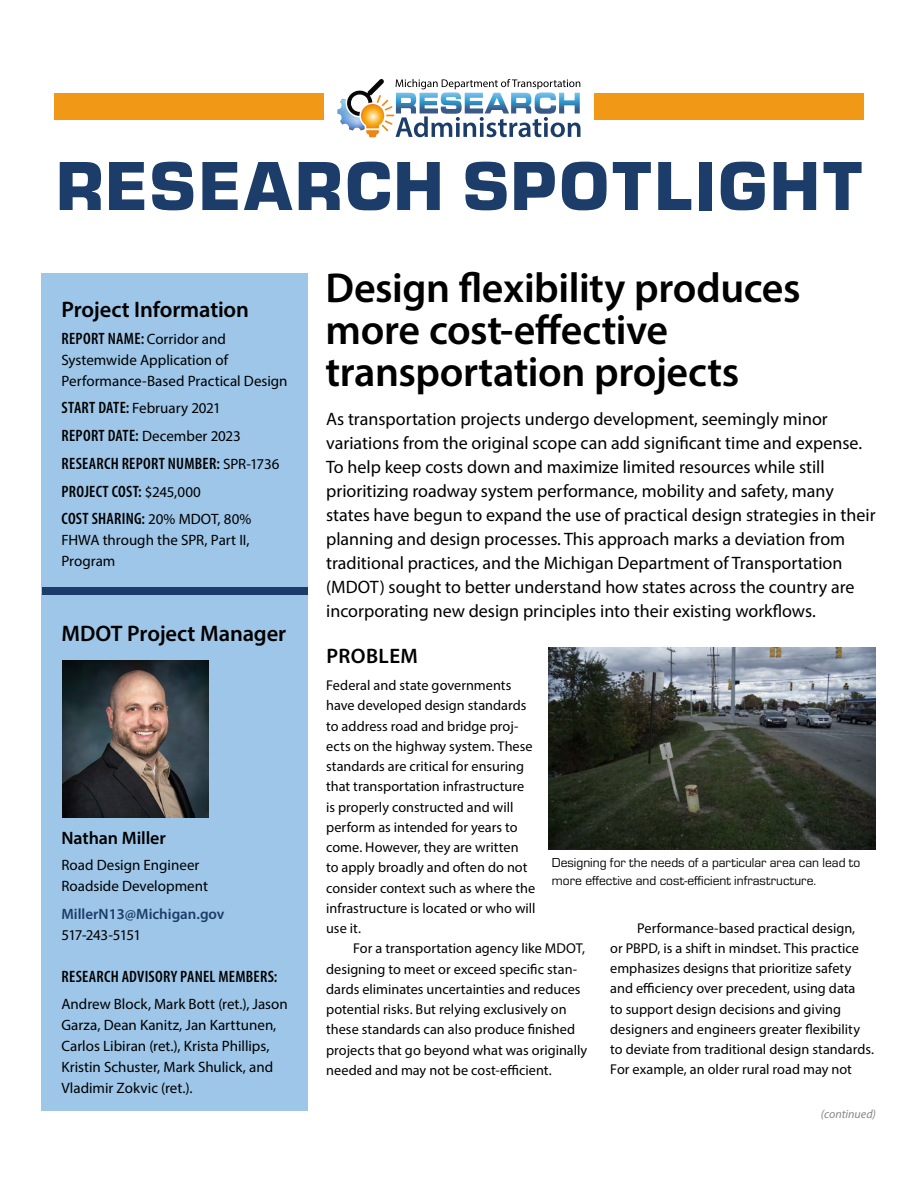
<style>
.page{position:relative;width:918px;height:1188px;background:#fff}
.page>*{position:absolute;margin:0;border:0;box-sizing:border-box;transform-origin:0 0}
.t1{font:900 72px "Eurostile";letter-spacing:.04em;color:#1c3d6a}
.t2{font:600 42px/42px "Myriad Pro";letter-spacing:-.01em;color:#000}
.Project_Info_Header{font:600 22.5px "Myriad Pro";letter-spacing:-.005em;color:#000}
.Subheads{font:600 21px "Myriad Pro";letter-spacing:.02em;color:#000}
.Introductory_Text{font:18px/24px "Myriad Pro";color:#000}
.Sidebar_subhead{font:600 18px "Myriad Pro";letter-spacing:-.005em;color:#000}
.sidebar_copy{font:600 condensed 16.5px "Myriad Pro";letter-spacing:.015em;color:#000}
.sidebar_H4_subhead{font:600 condensed 16.5px "Myriad Pro";letter-spacing:.015em;color:#000}
.sidebar_copy-2{font:15px/21px "Myriad Pro";color:#000}
.sidebar_copy-3{font:600 15px/21px "Myriad Pro";color:#1c3d6a}
.Body_Copy{font:14.25px/20.2px "Myriad Pro";color:#000}
.Body_Copy_No_Indent{font:14.25px/20.2px "Myriad Pro";letter-spacing:.005em;color:#000}
.t3{font:13.5px/18px "Eurostile";color:#000}
.t4{font:italic 12px "Myriad Pro";color:#868787}
.s1{font-weight:400;font-stretch:normal;font-size:15px}
.s2{font-weight:600;font-stretch:condensed;font-size:16.5px}
.s3{font-weight:400;color:#000}
</style>
<div class="page">
<div style="left:54px;top:93px;width:810px;height:27px;background:#f29817"></div>
<div style="left:324px;top:54px;width:270px;height:112px;background:#fff"></div>
<div style="left:41px;top:273px;width:267px;height:837px;background:#9dc6e8"></div>
<svg style="left:338px;top:78px;width:242px;height:59px"></svg>
<img style="left:549px;top:647px;width:327px;height:203px">
<div style="left:42px;top:588px;width:265px;height:7px;background:#1c3d6a"></div>
<img style="left:63px;top:660px;width:145px;height:158px">
<h1 class="t1" style="left:56px;top:134px;width:808px">RESEARCH SPOTLIGHT</h1>
<h3 class="Project_Info_Header" style="left:61px;top:295px;width:189px">Project Information</h3>
<p class="sidebar_copy" style="left:62px;top:328px;width:166px">REPORT NAME: <span class="s1">Corridor and</span></p>
<p class="sidebar_copy-2" style="left:61px;top:349px;width:228px">Systemwide Application of<br>Performance-Based Practical Design</p>
<p class="sidebar_copy-2" style="left:62px;top:398px;width:161px"><span class="s2">START DATE:</span> February 2021</p>
<p class="sidebar_copy-2" style="left:62px;top:425px;width:181px"><span class="s2">REPORT DATE:</span> December 2023</p>
<p class="sidebar_copy" style="left:62px;top:453px;width:219px">RESEARCH REPORT NUMBER: <span class="s1">SPR-1736</span></p>
<p class="sidebar_copy" style="left:62px;top:481px;width:141px">PROJECT COST: <span class="s1">$245,000</span></p>
<p class="sidebar_copy" style="left:62px;top:509px;width:191px">COST SHARING: <span class="s1">20% MDOT, 80%</span></p>
<p class="sidebar_copy-2" style="left:61px;top:530px;width:190px">FHWA through the SPR, Part II,<br>Program</p>
<h3 class="Project_Info_Header" style="left:61px;top:619px;width:226px">MDOT Project Manager</h3>
<h4 class="Sidebar_subhead" style="left:61px;top:827px;width:106px">Nathan Miller</h4>
<p class="sidebar_copy-2" style="left:61px;top:854px;width:148px">Road Design Engineer<br>Roadside Development</p>
<p class="sidebar_copy-3" style="left:61px;top:903px;width:165px">MillerN13@Michigan.gov<br><span class="s3">517-243-5151</span></p>
<h4 class="sidebar_H4_subhead" style="left:62px;top:966px;width:217px">RESEARCH ADVISORY PANEL MEMBERS:</h4>
<p class="sidebar_copy-2" style="left:61px;top:993px;width:228px">Andrew Block, Mark Bott (ret.), Jason Garza, Dean Kanitz, Jan Karttunen, Carlos Libiran (ret.), Krista Phillips, Kristin Schuster, Mark Shulick, and Vladimir Zokvic (ret.).</p>
<h2 class="t2" style="left:326px;top:265px;width:477px">Design flexibility produces more cost-effective transportation projects</h2>
<p class="Introductory_Text" style="left:326px;top:407px;width:551px">As transportation projects undergo development, seemingly minor variations from the original scope can add significant time and expense.<br>To help keep costs down and maximize limited resources while still prioritizing roadway system performance, mobility and safety, many states have begun to expand the use of practical design strategies in their planning and design processes. This approach marks a deviation from traditional practices, and the Michigan Department of Transportation (MDOT) sought to better understand how states across the country are incorporating new design principles into their existing workflows.</p>
<h3 class="Subheads" style="left:326px;top:643px;width:93px">PROBLEM</h3>
<p class="Body_Copy_No_Indent" style="left:326px;top:675px;width:211px">Federal and state governments have developed design standards to address road and bridge proj&shy;ects on the highway system. These standards are critical for ensuring that transportation infrastructure is properly constructed and will perform as intended for years to come. However, they are written<br>to apply broadly and often do not consider context such as where the infrastructure is located or who will use it.</p>
<p class="Body_Copy" style="left:326px;top:938px;width:263px;text-indent:27px">For a transportation agency like MDOT, designing to meet or exceed specific stan&shy;dards eliminates uncertainties and reduces potential risks. But relying exclusively on these standards can also produce finished projects that go beyond what was originally needed and may not be cost-efficient.</p>
<p class="t3" style="left:552px;top:853px;width:310px">Designing for the needs of a particular area can lead to more effective and cost-efficient infrastructure.</p>
<p class="Body_Copy" style="left:610px;top:917px;width:266px;text-indent:27px">Performance-based practical design,<br>or PBPD, is a shift in mindset. This practice emphasizes designs that prioritize safety and efficiency over precedent, using data<br>to support design decisions and giving designers and engineers greater flexibility to deviate from traditional design standards.<br>For example, an older rural road may not</p>
<p class="t4" style="left:821px;top:1107px;width:57px">(continued)</p>
</div>
